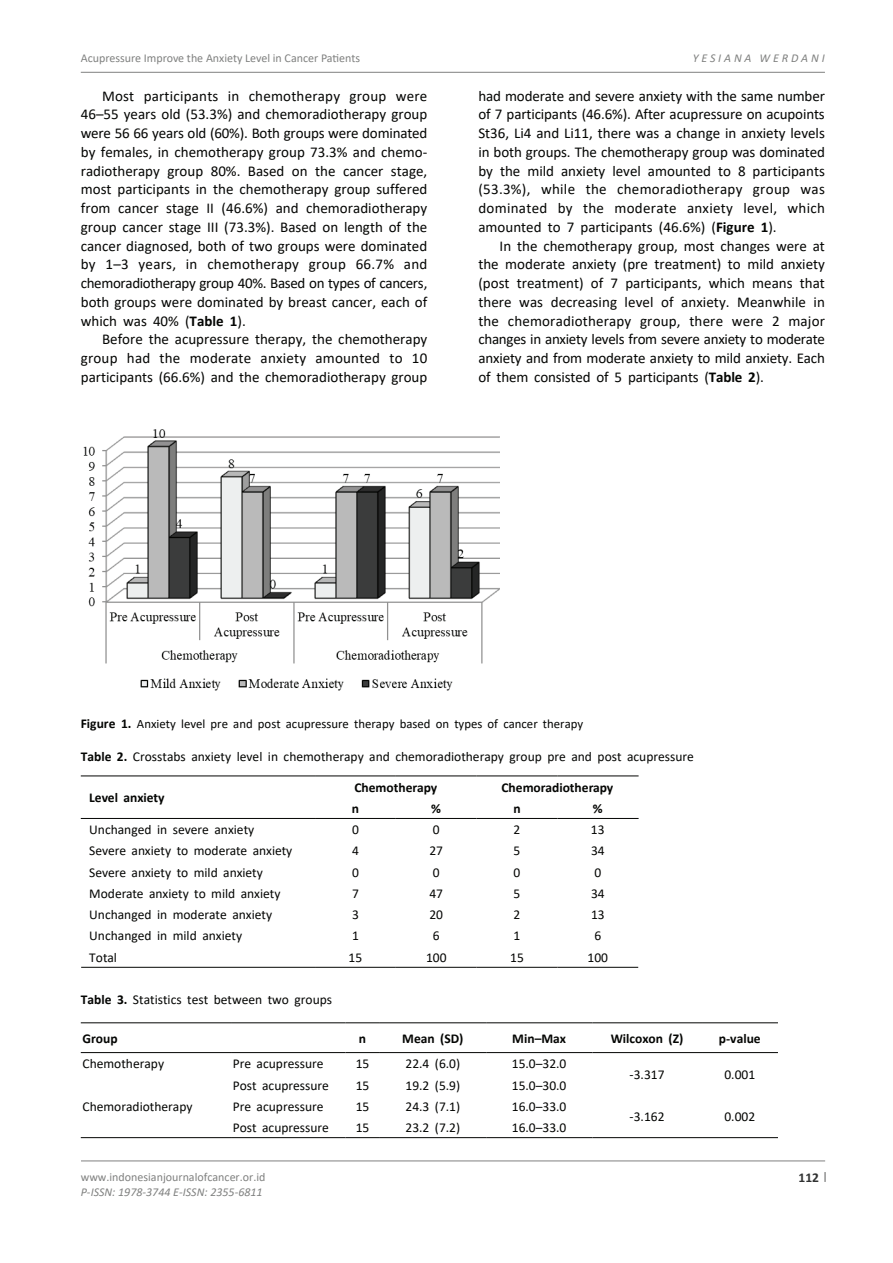
<style>
.page{position:relative;width:893px;height:1263px;background:#fff}
.page>*{position:absolute;margin:0;border:0;box-sizing:border-box;transform-origin:0 0}
.t1{font:15px/18.8px "Calibri";color:#040503;text-align:justify}
.t2{font:13.5px "Calibri";color:#040503}
.t3{font:700 13.5px "Calibri";color:#040503}
.t4{font:700 13.5px "Calibri";color:#313232}
.t5{font:12.75px "Calibri";color:#040503}
.t6{font:12px "Calibri";color:#808180}
.t7{font:italic 12px "Calibri";color:#808180}
.t8{font:italic 12px "Calibri";letter-spacing:.24em;color:#808180}
.s1{font-weight:700}
.s2{font-weight:700;font-size:13.5px}
.s3{font-weight:300;font-size:11.4px}
</style>
<div class="page">
<hr style="left:81px;top:72px;width:744px;height:1px;background:#808180">
<hr style="left:81px;top:1161px;width:744px;height:1px;background:#808180">
<img style="left:83px;top:429px;width:416px;height:262px">
<hr style="left:81px;top:967px;width:234px;height:1px;background:#040503">
<hr style="left:315px;top:967px;width:81px;height:1px;background:#040503">
<hr style="left:396px;top:967px;width:81px;height:1px;background:#040503">
<hr style="left:477px;top:967px;width:80px;height:1px;background:#040503">
<hr style="left:557px;top:967px;width:81px;height:1px;background:#040503">
<hr style="left:81px;top:775px;width:234px;height:1px;background:#040503">
<hr style="left:81px;top:818px;width:234px;height:1px;background:#040503">
<hr style="left:315px;top:775px;width:81px;height:1px;background:#040503">
<hr style="left:396px;top:775px;width:81px;height:1px;background:#040503">
<hr style="left:477px;top:775px;width:80px;height:1px;background:#040503">
<hr style="left:557px;top:775px;width:82px;height:1px;background:#040503">
<hr style="left:315px;top:818px;width:81px;height:1px;background:#040503">
<hr style="left:396px;top:818px;width:81px;height:1px;background:#040503">
<hr style="left:477px;top:818px;width:80px;height:1px;background:#040503">
<hr style="left:557px;top:818px;width:82px;height:1px;background:#040503">
<hr style="left:81px;top:1022px;width:150px;height:1px;background:#040503">
<hr style="left:231px;top:1022px;width:115px;height:1px;background:#040503">
<hr style="left:346px;top:1022px;width:34px;height:1px;background:#040503">
<hr style="left:380px;top:1022px;width:106px;height:1px;background:#040503">
<hr style="left:486px;top:1022px;width:107px;height:1px;background:#040503">
<hr style="left:593px;top:1022px;width:109px;height:1px;background:#040503">
<hr style="left:702px;top:1022px;width:76px;height:1px;background:#040503">
<hr style="left:81px;top:1052px;width:150px;height:1px;background:#040503">
<hr style="left:231px;top:1052px;width:115px;height:1px;background:#040503">
<hr style="left:346px;top:1052px;width:34px;height:1px;background:#040503">
<hr style="left:380px;top:1052px;width:106px;height:1px;background:#040503">
<hr style="left:486px;top:1052px;width:107px;height:1px;background:#040503">
<hr style="left:593px;top:1052px;width:109px;height:1px;background:#040503">
<hr style="left:702px;top:1052px;width:76px;height:1px;background:#040503">
<hr style="left:81px;top:1137px;width:150px;height:1px;background:#040503">
<hr style="left:231px;top:1137px;width:115px;height:1px;background:#040503">
<hr style="left:346px;top:1137px;width:34px;height:1px;background:#040503">
<hr style="left:380px;top:1137px;width:106px;height:1px;background:#040503">
<hr style="left:486px;top:1137px;width:107px;height:1px;background:#040503">
<hr style="left:593px;top:1137px;width:109px;height:1px;background:#040503">
<hr style="left:702px;top:1137px;width:76px;height:1px;background:#040503">
<p class="t6" style="left:81px;top:50px;width:281px">Acupressure Improve the Anxiety Level in Cancer Patients</p>
<p class="t8" style="left:693px;top:50px;width:134px">YESIANA WERDANI</p>
<p class="t1" style="left:81px;top:86px;width:348px;text-indent:21px">Most participants in chemotherapy group were 46–55 years old (53.3%) and chemoradiotherapy group were 56 66 years old (60%). Both groups were dominated by females, in chemotherapy group 73.3% and chemo&shy;radiotherapy group 80%. Based on the cancer stage, most participants in the chemotherapy group suffered from cancer stage II (46.6%) and chemoradiotherapy group cancer stage III (73.3%). Based on length of the cancer diagnosed, both of two groups were dominated by 1–3 years, in chemotherapy group 66.7% and chemoradiotherapy group 40%. Based on types of cancers, both groups were dominated by breast cancer, each of which was 40% (<span class="s1">Table 1</span>).</p>
<p class="t1" style="left:81px;top:330px;width:348px;text-indent:21px">Before the acupressure therapy, the chemotherapy group had the moderate anxiety amounted to 10 participants (66.6%) and the chemoradiotherapy group</p>
<p class="t1" style="left:478px;top:86px;width:348px">had moderate and severe anxiety with the same number of 7 participants (46.6%). After acupressure on acupoints St36, Li4 and Li11, there was a change in anxiety levels in both groups. The chemotherapy group was dominated by the mild anxiety level amounted to 8 participants (53.3%), while the chemoradiotherapy group was dominated by the moderate anxiety level, which amounted to 7 participants (46.6%) (<span class="s1">Figure 1</span>).</p>
<p class="t1" style="left:478px;top:236px;width:348px;text-indent:21px">In the chemotherapy group, most changes were at the moderate anxiety (pre treatment) to mild anxiety (post treatment) of 7 participants, which means that there was decreasing level of anxiety. Meanwhile in the chemoradiotherapy group, there were 2 major changes in anxiety levels from severe anxiety to moderate anxiety and from moderate anxiety to mild anxiety. Each of them consisted of 5 participants (<span class="s1">Table 2</span>).</p>
<p class="t5" style="left:81px;top:714px;width:504px"><span class="s2">Figure 1.</span> Anxiety level pre and post acupressure therapy based on types of cancer therapy</p>
<p class="t2" style="left:81px;top:747px;width:615px"><span class="s1">Table 2.</span> Crosstabs anxiety level in chemotherapy and chemoradiotherapy group pre and post acupressure</p>
<p class="t3" style="left:89px;top:788px;width:77px">Level anxiety</p>
<p class="t3" style="left:354px;top:778px;width:84px">Chemotherapy</p>
<p class="t3" style="left:501px;top:778px;width:113px">Chemoradiotherapy</p>
<p class="t3" style="left:352px;top:799px;width:9px">n</p>
<p class="t3" style="left:431px;top:799px;width:11px">%</p>
<p class="t3" style="left:513px;top:799px;width:9px">n</p>
<p class="t3" style="left:593px;top:799px;width:11px">%</p>
<p class="t2" style="left:89px;top:820px;width:167px">Unchanged in severe anxiety</p>
<p class="t2" style="left:352px;top:820px;width:8px">0</p>
<p class="t2" style="left:433px;top:820px;width:8px">0</p>
<p class="t2" style="left:514px;top:820px;width:8px">2</p>
<p class="t2" style="left:591px;top:820px;width:15px">13</p>
<p class="t2" style="left:89px;top:841px;width:205px">Severe anxiety to moderate anxiety</p>
<p class="t2" style="left:352px;top:841px;width:8px">4</p>
<p class="t2" style="left:429px;top:841px;width:15px">27</p>
<p class="t2" style="left:514px;top:841px;width:8px">5</p>
<p class="t2" style="left:591px;top:841px;width:15px">34</p>
<p class="t2" style="left:89px;top:863px;width:175px">Severe anxiety to mild anxiety</p>
<p class="t2" style="left:352px;top:863px;width:8px">0</p>
<p class="t2" style="left:433px;top:863px;width:8px">0</p>
<p class="t2" style="left:514px;top:863px;width:8px">0</p>
<p class="t2" style="left:594px;top:863px;width:8px">0</p>
<p class="t2" style="left:89px;top:884px;width:193px">Moderate anxiety to mild anxiety</p>
<p class="t2" style="left:352px;top:884px;width:8px">7</p>
<p class="t2" style="left:429px;top:884px;width:15px">47</p>
<p class="t2" style="left:514px;top:884px;width:8px">5</p>
<p class="t2" style="left:591px;top:884px;width:15px">34</p>
<p class="t2" style="left:89px;top:905px;width:184px">Unchanged in moderate anxiety</p>
<p class="t2" style="left:352px;top:905px;width:8px">3</p>
<p class="t2" style="left:429px;top:905px;width:15px">20</p>
<p class="t2" style="left:514px;top:905px;width:8px">2</p>
<p class="t2" style="left:591px;top:905px;width:15px">13</p>
<p class="t2" style="left:89px;top:927px;width:154px">Unchanged in mild anxiety</p>
<p class="t2" style="left:352px;top:927px;width:8px">1</p>
<p class="t2" style="left:433px;top:927px;width:8px">6</p>
<p class="t2" style="left:514px;top:927px;width:8px">1</p>
<p class="t2" style="left:594px;top:927px;width:8px">6</p>
<p class="t2" style="left:89px;top:948px;width:29px">Total</p>
<p class="t2" style="left:349px;top:948px;width:15px">15</p>
<p class="t2" style="left:426px;top:948px;width:22px">100</p>
<p class="t2" style="left:510px;top:948px;width:15px">15</p>
<p class="t2" style="left:588px;top:948px;width:22px">100</p>
<p class="t2" style="left:81px;top:990px;width:253px"><span class="s1">Table 3.</span> Statistics test between two groups</p>
<p class="t3" style="left:83px;top:1029px;width:37px">Group</p>
<p class="t3" style="left:359px;top:1029px;width:9px">n</p>
<p class="t3" style="left:402px;top:1029px;width:63px">Mean (SD)</p>
<p class="t3" style="left:512px;top:1029px;width:55px">Min–Max</p>
<p class="t3" style="left:611px;top:1029px;width:74px">Wilcoxon (Z)</p>
<p class="t3" style="left:719px;top:1029px;width:43px">p-value</p>
<p class="t2" style="left:83px;top:1054px;width:83px">Chemotherapy</p>
<p class="t2" style="left:233px;top:1054px;width:92px">Pre acupressure</p>
<p class="t2" style="left:356px;top:1054px;width:15px">15</p>
<p class="t2" style="left:405px;top:1054px;width:56px">22.4 (6.0)</p>
<p class="t2" style="left:512px;top:1054px;width:56px">15.0–32.0</p>
<p class="t2" style="left:630px;top:1065px;width:36px">-3.317</p>
<p class="t2" style="left:724px;top:1065px;width:32px">0.001</p>
<p class="t2" style="left:233px;top:1076px;width:98px">Post acupressure</p>
<p class="t2" style="left:356px;top:1076px;width:15px">15</p>
<p class="t2" style="left:405px;top:1076px;width:56px">19.2 (5.9)</p>
<p class="t2" style="left:512px;top:1076px;width:56px">15.0–30.0</p>
<p class="t2" style="left:83px;top:1097px;width:112px">Chemoradiotherapy</p>
<p class="t2" style="left:233px;top:1097px;width:92px">Pre acupressure</p>
<p class="t2" style="left:356px;top:1097px;width:15px">15</p>
<p class="t2" style="left:405px;top:1097px;width:56px">24.3 (7.1)</p>
<p class="t2" style="left:512px;top:1097px;width:56px">16.0–33.0</p>
<p class="t2" style="left:630px;top:1107px;width:36px">-3.162</p>
<p class="t2" style="left:724px;top:1107px;width:32px">0.002</p>
<p class="t2" style="left:233px;top:1118px;width:98px">Post acupressure</p>
<p class="t2" style="left:356px;top:1118px;width:15px">15</p>
<p class="t2" style="left:405px;top:1118px;width:56px">23.2 (7.2)</p>
<p class="t2" style="left:512px;top:1118px;width:56px">16.0–33.0</p>
<p class="t6" style="left:81px;top:1168px;width:186px">www.indonesianjournalofcancer.or.id</p>
<p class="t7" style="left:81px;top:1183px;width:183px">P-ISSN: 1978-3744 E-ISSN: 2355-6811</p>
<p class="t4" style="left:798px;top:1168px;width:31px">112 <span class="s3">|</span></p>
</div>
